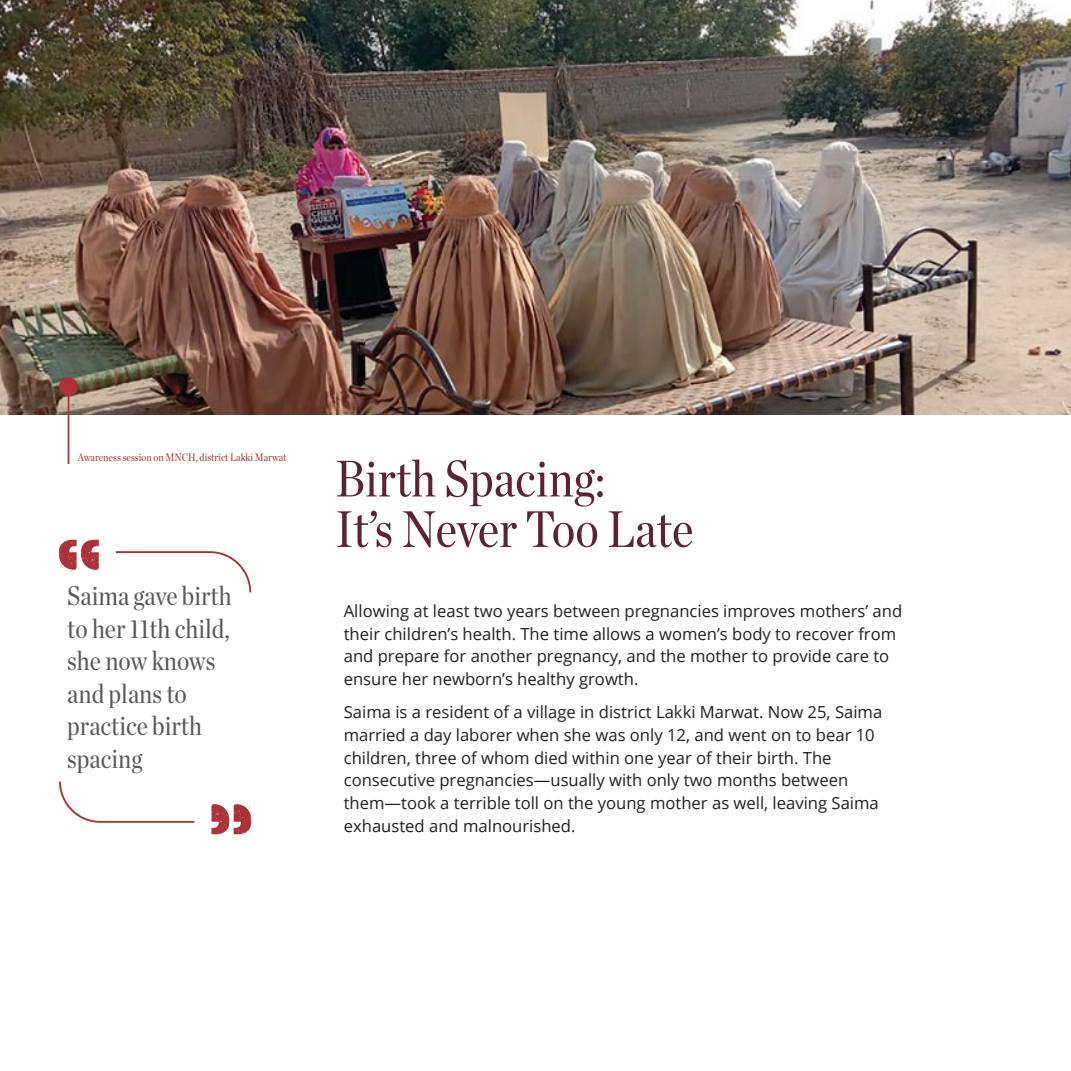
<style>
.page{position:relative;width:1071px;height:1071px;background:#fff}
.page>*{position:absolute;margin:0;border:0;box-sizing:border-box;transform-origin:0 0}
.t1{font:51.8px/50.6px "Chronicle Deck Cond";color:#5e2333}
.t2{font:27.12px/32.6px "Chronicle Deck Cond";color:#58595b}
.t3{font:16.62px/22.8px "Open Sans";color:#231f20}
.t4{font:10.85px "Chronicle Deck Cond";color:#ad3138}
</style>
<div class="page">
<img style="left:0;top:0;width:1071px;height:415px">
<svg style="left:59px;top:540px;width:40px;height:30px"></svg>
<svg style="left:116px;top:551px;width:135px;height:41px"></svg>
<svg style="left:211px;top:804px;width:40px;height:30px"></svg>
<svg style="left:59px;top:782px;width:135px;height:41px"></svg>
<div style="left:59px;top:377px;width:19px;height:19px;background:#ad3138;border-radius:50%"></div>
<hr style="left:68px;top:384px;width:1px;height:80px;background:#ad3138">
<p class="t4" style="left:78px;top:449px;width:210px">Awareness session on MNCH, district Lakki Marwat</p>
<h2 class="t2" style="left:67px;top:578px;width:166px">Saima gave birth to her 11th child, she now knows and plans to practice birth spacing</h2>
<h1 class="t1" style="left:335px;top:450px;width:360px">Birth Spacing:<br>It’s Never Too Late</h1>
<p class="t3" style="left:344px;top:599px;width:560px">Allowing at least two years between pregnancies improves mothers’ and their children’s health. The time allows a women’s body to recover from and prepare for another pregnancy, and the mother to provide care to ensure her newborn’s healthy growth.</p>
<p class="t3" style="left:344px;top:700px;width:540px">Saima is a resident of a village in district Lakki Marwat. Now 25, Saima married a day laborer when she was only 12, and went on to bear 10 children, three of whom died within one year of their birth. The consecutive pregnancies—usually with only two months between them—took a terrible toll on the young mother as well, leaving Saima exhausted and malnourished.</p>
</div>
